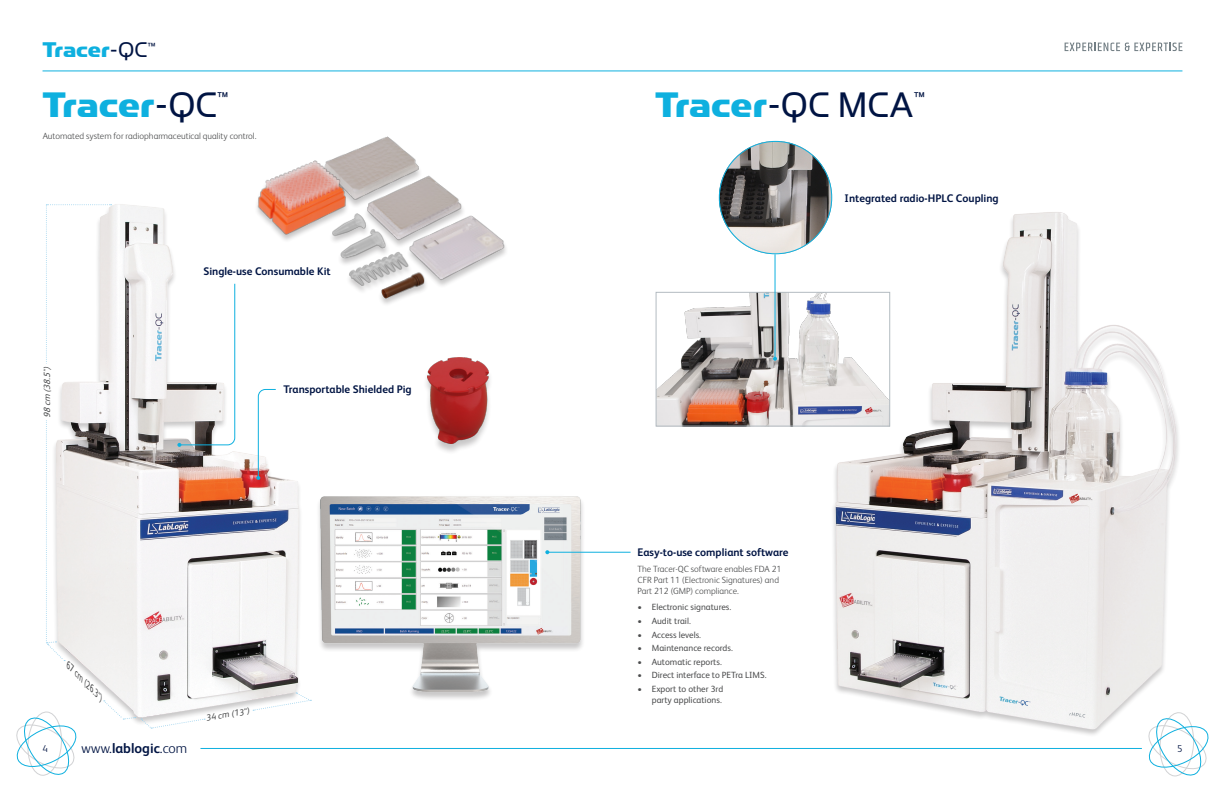
<style>
.page{position:relative;width:1225px;height:791px;background:#fff}
.page>*{position:absolute;margin:0;border:0;box-sizing:border-box;transform-origin:0 0}
.t1{font:40px "Simian Display Chimpanzee";letter-spacing:-.005em;color:#0eb0df}
.t2{font:24px "Simian Display Chimpanzee";letter-spacing:-.005em;color:#0eb0df}
.t3{font:16px "Simian Display Orangutan";color:#001443}
.t4{font:300 14px "FS Albert Pro";letter-spacing:.005em;color:#001443}
.t5{font:700 11px "FS Albert Pro";color:#001443}
.t6{font:300 10px "FS Albert Pro";color:#001443}
.t7{font:9px/10.8px "FS Albert Pro";color:#4b4c4d;text-align:right}
.t8{font:300 9px/10.8px "FS Albert Pro";color:#4b4c4d}
.t9{font:italic 9px "FS Albert Pro";color:#4b4c4d}
.s1{font-family:"Simian Display Orangutan";color:#001443}
.s2{font-weight:300}
.s3{font-weight:700}
</style>
<div class="page">
<svg style="left:1064px;top:43px;width:118px;height:8px"></svg>
<hr style="left:43px;top:71px;width:1139px;height:1px;background:#0eb0df">
<img style="left:72px;top:204px;width:228px;height:516px">
<img style="left:809px;top:186px;width:370px;height:544px">
<svg style="left:46px;top:204px;width:66px;height:457px"></svg>
<svg style="left:253px;top:692px;width:56px;height:19px"></svg>
<img style="left:309px;top:496px;width:283px;height:205px">
<hr style="left:547px;top:552px;width:83px;height:1px;background:#0eb0df">
<svg style="left:545px;top:550px;width:4px;height:4px"></svg>
<div style="left:423px;top:358px;width:71px;height:97px;background:#231f20;opacity:.25"></div>
<img style="left:428px;top:358px;width:61px;height:86px">
<img style="left:658px;top:294px;width:230px;height:130px">
<div style="left:656px;top:292px;width:234px;height:134px;border:1px solid #b3bbc1"></div>
<img style="left:719px;top:141px;width:112px;height:112px">
<hr style="left:774px;top:254px;width:1px;height:105px;background:#0eb0df">
<svg style="left:773px;top:357px;width:4px;height:4px"></svg>
<img style="left:348px;top:136px;width:71px;height:33px">
<img style="left:367px;top:169px;width:95px;height:75px">
<img style="left:340px;top:225px;width:50px;height:36px">
<img style="left:341px;top:246px;width:54px;height:45px">
<div style="left:377px;top:273px;width:52px;height:34px;background:#fff"></div>
<img style="left:378px;top:269px;width:43px;height:35px">
<img style="left:395px;top:205px;width:111px;height:86px">
<div style="left:328px;top:214px;width:43px;height:30px;background:#b6b6b6"></div>
<img style="left:367px;top:208px;width:5px;height:33px">
<img style="left:238px;top:153px;width:129px;height:90px">
<svg style="left:104px;top:700px;width:101px;height:29px"></svg>
<svg style="left:177px;top:283px;width:59px;height:164px"></svg>
<svg style="left:256px;top:388px;width:21px;height:92px"></svg>
<hr style="left:200px;top:748px;width:942px;height:1px;background:#0eb0df">
<svg style="left:1146px;top:712px;width:63px;height:65px"></svg>
<svg style="left:16px;top:711px;width:63px;height:65px"></svg>
<p class="t2" style="left:43px;top:37px;width:115px">Tracer<span class="s1">-QC</span><sup>™</sup></p>
<p class="t1" style="left:43px;top:83px;width:176px">Tracer<span class="s1">-QC</span></p>
<p class="t3" style="left:217px;top:89px;width:13px">™</p>
<p class="t8" style="left:43px;top:129px;width:215px">Automated system for radiopharmaceutical quality control.</p>
<p class="t9" style="left:41px;top:418px;width:56px;rotate:-90deg">98cm (38.5<span class="s2">"</span>)</p>
<p class="t9" style="left:73px;top:660px;width:52px;rotate:46deg">67 cm (26.3")</p>
<p class="t5" style="left:203px;top:263px;width:129px">Single-use Consumable Kit</p>
<p class="t5" style="left:283px;top:382px;width:130px">Transportable Shielded Pig</p>
<p class="t9" style="left:205px;top:711px;width:46px;rotate:-9deg">34 cm (13")</p>
<p class="t1" style="left:655px;top:83px;width:260px">Tracer<span class="s1">-QC MCA</span></p>
<p class="t3" style="left:914px;top:89px;width:13px">™</p>
<p class="t5" style="left:844px;top:190px;width:156px">Integrated radio-HPLC Coupling</p>
<p class="t5" style="left:637px;top:544px;width:152px">Easy-to-use compliant software</p>
<p class="t8" style="left:637px;top:563px;width:145px">The Tracer-QC software enables FDA 21<br>CFR Part 11 (Electronic Signatures) and<br>Part 212 (GMP) compliance.</p>
<p class="t7" style="left:637px;top:601px;width:95px">• Electronic signatures.</p>
<p class="t7" style="left:637px;top:615px;width:55px">• Audit trail.</p>
<p class="t7" style="left:637px;top:628px;width:65px">• Access levels.</p>
<p class="t7" style="left:637px;top:642px;width:97px">• Maintenance records.</p>
<p class="t7" style="left:637px;top:656px;width:86px">• Automatic reports.</p>
<p class="t7" style="left:637px;top:669px;width:130px">• Direct interface to PETra LIMS.</p>
<p class="t7" style="left:637px;top:683px;width:87px">• Export to other 3rd party applications.</p>
<p class="t6" style="left:43px;top:742px;width:7px">4</p>
<p class="t4" style="left:82px;top:738px;width:107px">www.<span class="s3">lablogic</span>.com</p>
<p class="t6" style="left:1177px;top:742px;width:7px">5</p>
</div>
